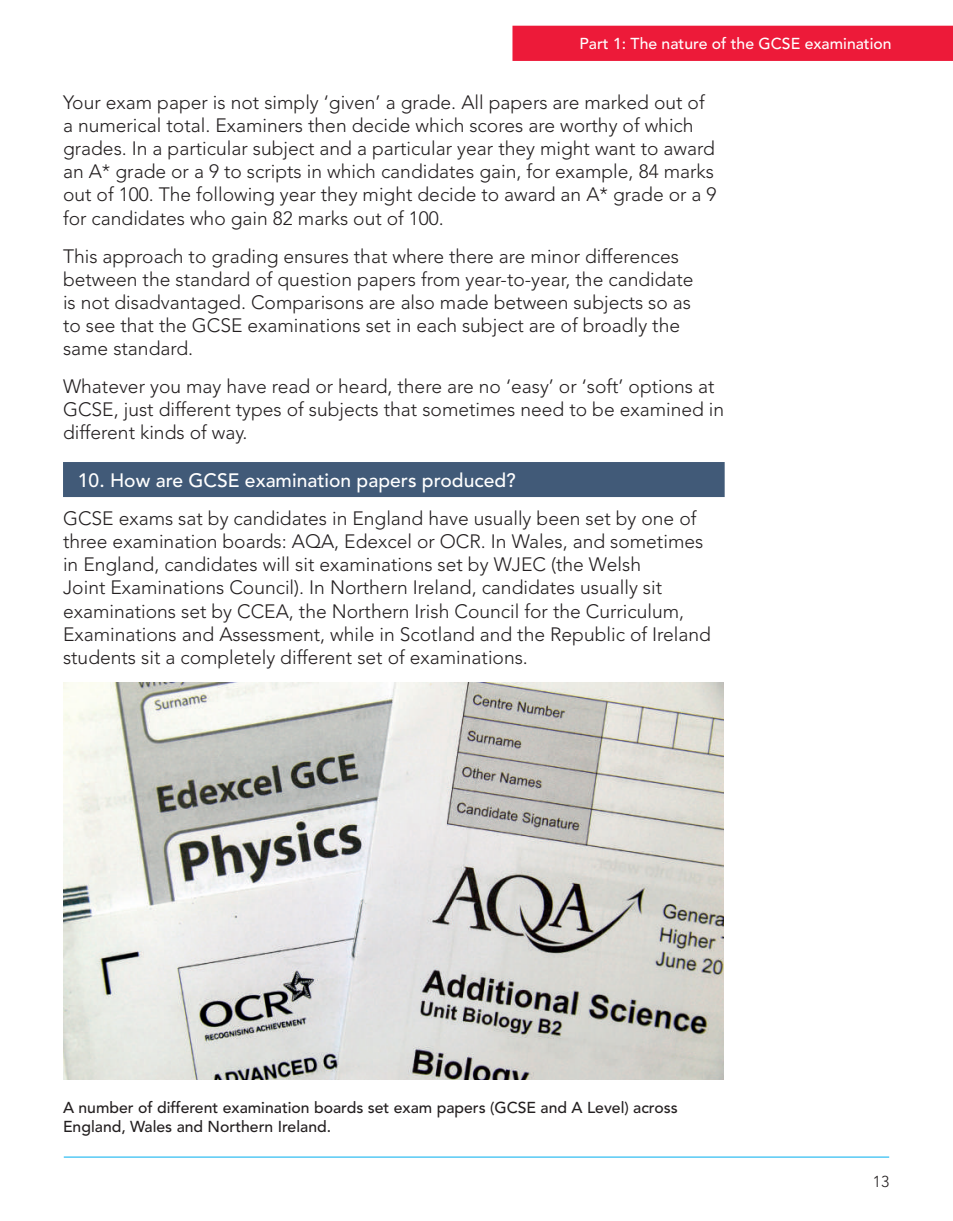
<style>
.page{position:relative;width:953px;height:1221px;background:#fff}
.page>*{position:absolute;margin:0;border:0;box-sizing:border-box;transform-origin:0 0}
.t1{font:300 19.25px/23.1px "Avenir";color:#231f20}
.t2{font:500 19.25px "Avenir";color:#fff}
.t3{font:500 15.75px/18.9px "Avenir";color:#231f20}
.t4{font:500 15.75px "Avenir";color:#fff}
.t5{font:300 15.75px "Avenir";color:#231f20}
</style>
<div class="page">
<hr style="left:64px;top:1156px;width:825px;height:1px;background:#00aeef">
<div style="left:63px;top:462px;width:661px;height:35px;background:#415a78"></div>
<img style="left:64px;top:682px;width:659px;height:397px">
<div style="left:512px;top:26px;width:440px;height:35px;background:#ed1a39"></div>
<p class="t4" style="left:579px;top:35px;width:313px">Part 1: The nature of the GCSE examination</p>
<p class="t1" style="left:63px;top:91px;width:655px">Your exam paper is not simply ‘given’ a grade. All papers are marked out of a numerical total. Examiners then decide which scores are worthy of which grades. In a particular subject and a particular year they might want to award an A* grade or a 9 to scripts in which candidates gain, for example, 84 marks out of 100. The following year they might decide to award an A* grade or a 9 for candidates who gain 82 marks out of 100.</p>
<p class="t1" style="left:63px;top:244px;width:632px">This approach to grading ensures that where there are minor differences between the standard of question papers from year-to-year, the candidate is not disadvantaged. Comparisons are also made between subjects so as to see that the GCSE examinations set in each subject are of broadly the same standard.</p>
<p class="t1" style="left:63px;top:375px;width:662px">Whatever you may have read or heard, there are no ‘easy’ or ‘soft’ options at<br>GCSE, just different types of subjects that sometimes need to be examined in different kinds of way.</p>
<p class="t2" style="left:78px;top:469px;width:439px">10. How are GCSE examination papers produced?</p>
<p class="t1" style="left:63px;top:507px;width:649px">GCSE exams sat by candidates in England have usually been set by one of three examination boards: AQA, Edexcel or OCR. In Wales, and sometimes in England, candidates will sit examinations set by WJEC (the Welsh<br>Joint Examinations Council). In Northern Ireland, candidates usually sit examinations set by CCEA, the Northern Irish Council for the Curriculum, Examinations and Assessment, while in Scotland and the Republic of Ireland students sit a completely different set of examinations.</p>
<p class="t3" style="left:63px;top:1098px;width:616px">A number of different examination boards set exam papers (GCSE and A Level) across<br>England, Wales and Northern Ireland.</p>
<p class="t5" style="left:872px;top:1172px;width:18px">13</p>
</div>
